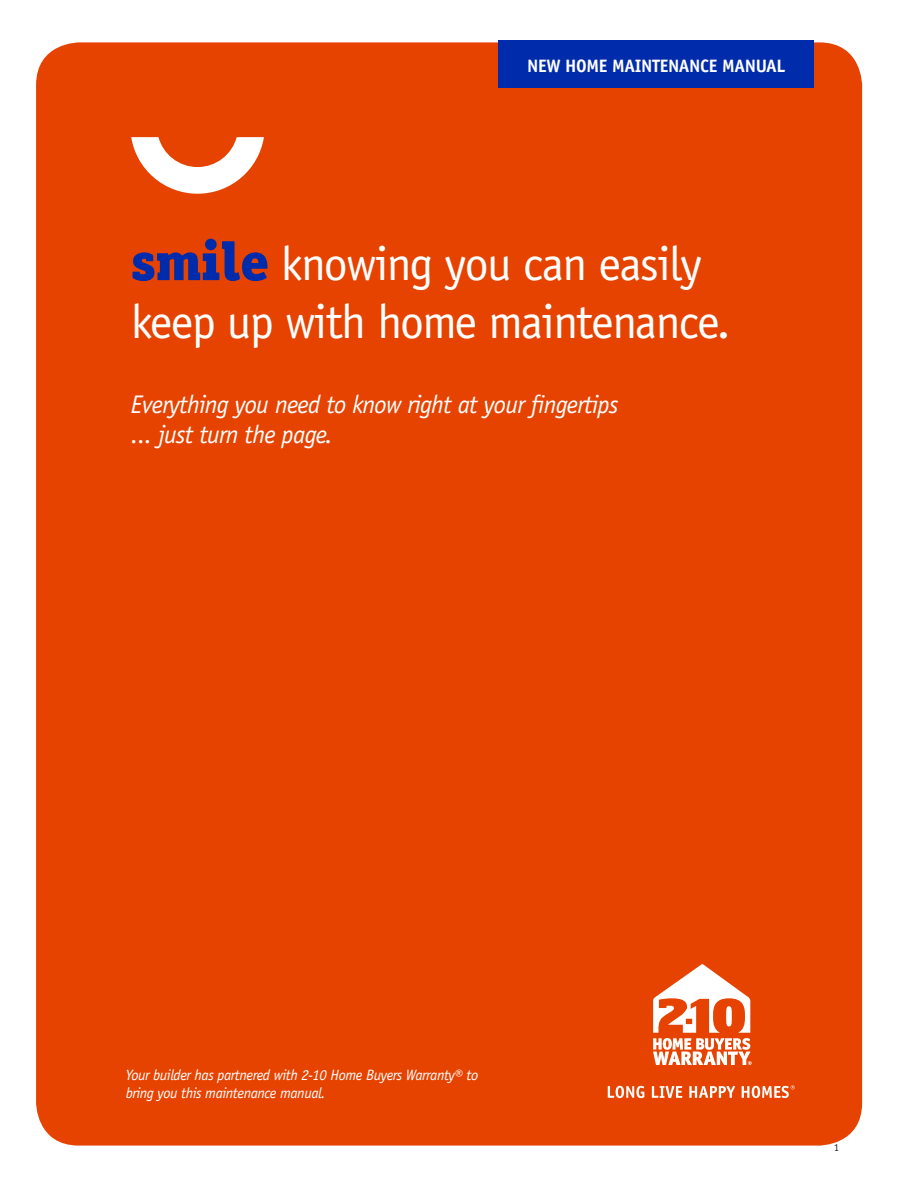
<style>
.page{position:relative;width:918px;height:1188px;background:#fff}
.page>*{position:absolute;margin:0;border:0;box-sizing:border-box;transform-origin:0 0}
.t1{font:48px "Officina Sans Std";letter-spacing:-.03em;color:#fff}
.t2{font:italic 25.5px "Officina Sans Std";letter-spacing:-.03em;color:#fff}
.t3{font:700 18px "Officina Sans Std";letter-spacing:-.02em;color:#fff}
.t4{font:italic 15px/18px "Officina Sans Std";letter-spacing:-.03em;color:#fff}
.t5{font:10.5px "Officina Sans Std";color:#231f20}
.s1{font-family:"Officina Serif Black C";font-size:54.3px;color:#002baa}
</style>
<div class="page">
<div style="left:36px;top:42px;width:826px;height:1104px;background:#e74300;border-radius:43px"></div>
<svg style="left:131px;top:137px;width:133px;height:57px"></svg>
<div style="left:499px;top:40px;width:315px;height:48px;background:#002baa"></div>
<svg style="left:653px;top:964px;width:99px;height:101px"></svg>
<svg style="left:608px;top:1086px;width:36px;height:12px"></svg>
<svg style="left:652px;top:1086px;width:30px;height:12px"></svg>
<svg style="left:689px;top:1086px;width:46px;height:12px"></svg>
<svg style="left:742px;top:1085px;width:53px;height:13px"></svg>
<p class="t3" style="left:527px;top:54px;width:260px">NEW HOME MAINTENANCE MANUAL</p>
<p class="t1" style="left:131px;top:236px;width:572px"><span class="s1">smile</span> knowing you can easily</p>
<p class="t1" style="left:131px;top:293px;width:601px">keep up with home maintenance.</p>
<p class="t2" style="left:131px;top:389px;width:489px">Everything you need to know right at your fingertips</p>
<p class="t2" style="left:131px;top:420px;width:203px">... just turn the page.</p>
<p class="t4" style="left:126px;top:1066px;width:354px">Your builder has partnered with 2-10 Home Buyers Warranty® to bring you this maintenance manual.</p>
<p class="t5" style="left:834px;top:1141px;width:7px">1</p>
</div>
